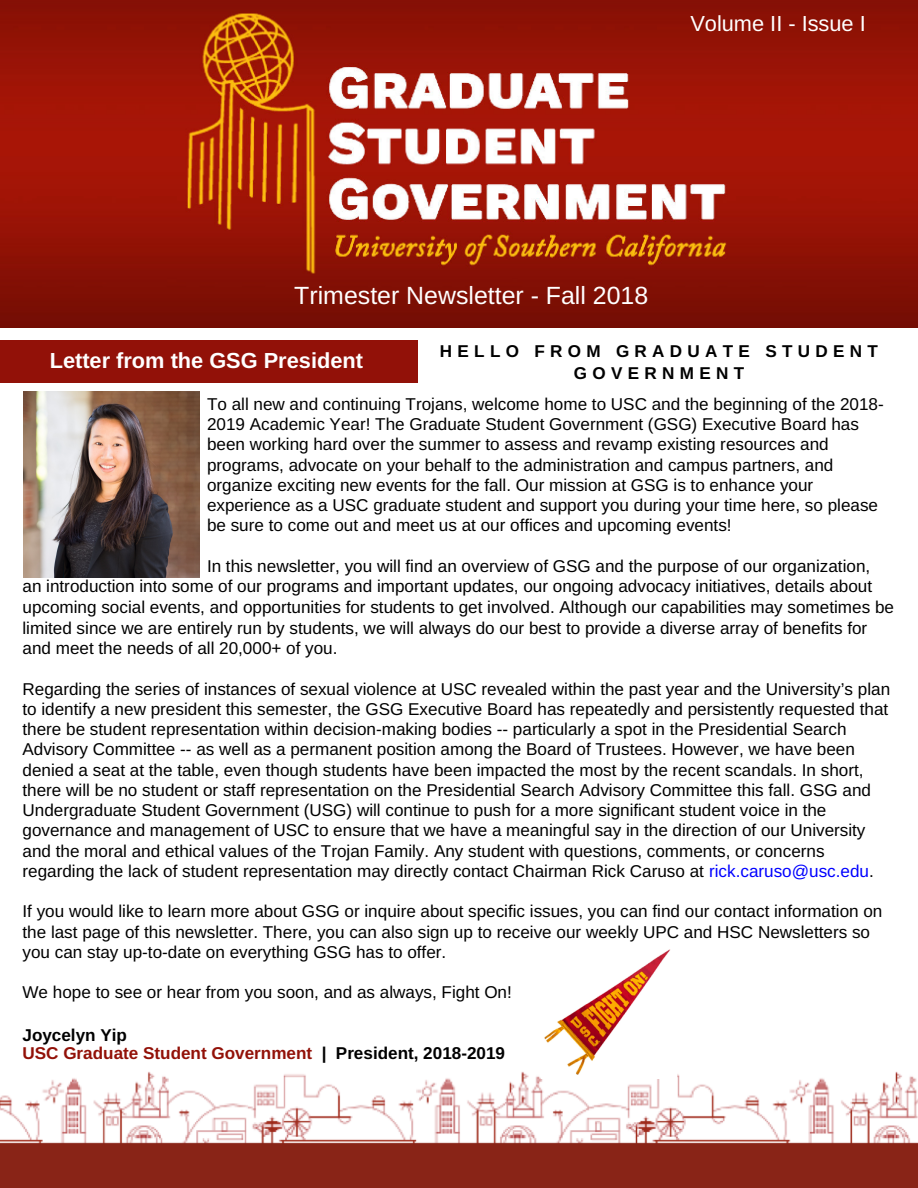
<style>
.page{position:relative;width:918px;height:1188px;background:#fff}
.page>*{position:absolute;margin:0;border:0;box-sizing:border-box;transform-origin:0 0}
.t1{font:24.9px "Arimo";color:#fff}
.t2{font:700 21.75px "Arimo";color:#fff}
.t3{font:21.75px "Arimo";color:#fff}
.t4{font:17.1px/20.2px "Arimo";color:#000}
.t5{font:700 17.1px/18px "Arimo";color:#000}
.t6{font:700 17.1px/21.3px "Arimo";letter-spacing:.31em;color:#000;text-align:center}
.s1{color:#00f}
.s2{color:#921108}
</style>
<div class="page">
<div style="left:0;top:340px;width:418px;height:42px;background:#921108"></div>
<img style="left:0;top:0;width:918px;height:327px">
<img style="left:24px;top:392px;width:175px;height:185px">
<img style="left:0;top:1071px;width:918px;height:117px">
<img style="left:541px;top:949px;width:135px;height:130px">
<p class="t3" style="left:690px;top:12px;width:177px">Volume II - Issue I</p>
<h1 class="t1" style="left:294px;top:282px;width:355px">Trimester Newsletter - Fall 2018</h1>
<p class="t2" style="left:50px;top:348px;width:315px">Letter from the GSG President</p>
<p class="t6" style="left:440px;top:341px;width:439px">HELLO FROM GRADUATE STUDENT<br>GOVERNMENT</p>
<p class="t4" style="left:207px;top:394px;width:678px">To all new and continuing Trojans, welcome home to USC and the beginning of the 2018- 2019 Academic Year! The Graduate Student Government (GSG) Executive Board has been working hard over the summer to assess and revamp existing resources and programs, advocate on your behalf to the administration and campus partners, and organize exciting new events for the fall. Our mission at GSG is to enhance your experience as a USC graduate student and support you during your time here, so please be sure to come out and meet us at our offices and upcoming events!</p>
<p class="t4" style="left:22px;top:556px;width:873px;text-indent:184px">In this newsletter, you will find an overview of GSG and the purpose of our organization,<br>an introduction into some of our programs and important updates, our ongoing advocacy initiatives, details about upcoming social events, and opportunities for students to get involved. Although our capabilities may sometimes be limited since we are entirely run by students, we will always do our best to provide a diverse array of benefits for and meet the needs of all 20,000+ of you.</p>
<p class="t4" style="left:22px;top:678px;width:869px">Regarding the series of instances of sexual violence at USC revealed within the past year and the University’s plan to identify a new president this semester, the GSG Executive Board has repeatedly and persistently requested that there be student representation within decision-making bodies -- particularly a spot in the Presidential Search Advisory Committee -- as well as a permanent position among the Board of Trustees. However, we have been denied a seat at the table, even though students have been impacted the most by the recent scandals. In short, there will be no student or staff representation on the Presidential Search Advisory Committee this fall. GSG and Undergraduate Student Government (USG) will continue to push for a more significant student voice in the governance and management of USC to ensure that we have a meaningful say in the direction of our University and the moral and ethical values of the Trojan Family. Any student with questions, comments, or concerns regarding the lack of student representation may directly contact Chairman Rick Caruso at <span class="s1">rick.caruso@usc.edu</span>.</p>
<p class="t4" style="left:22px;top:901px;width:862px">If you would like to learn more about GSG or inquire about specific issues, you can find our contact information on the last page of this newsletter. There, you can also sign up to receive our weekly UPC and HSC Newsletters so you can stay up-to-date on everything GSG has to offer.</p>
<p class="t4" style="left:22px;top:982px;width:491px">We hope to see or hear from you soon, and as always, Fight On!</p>
<p class="t5" style="left:22px;top:1026px;width:484px">Joycelyn Yip<br><span class="s2">USC Graduate Student Government</span> | President, 2018-2019</p>
</div>
